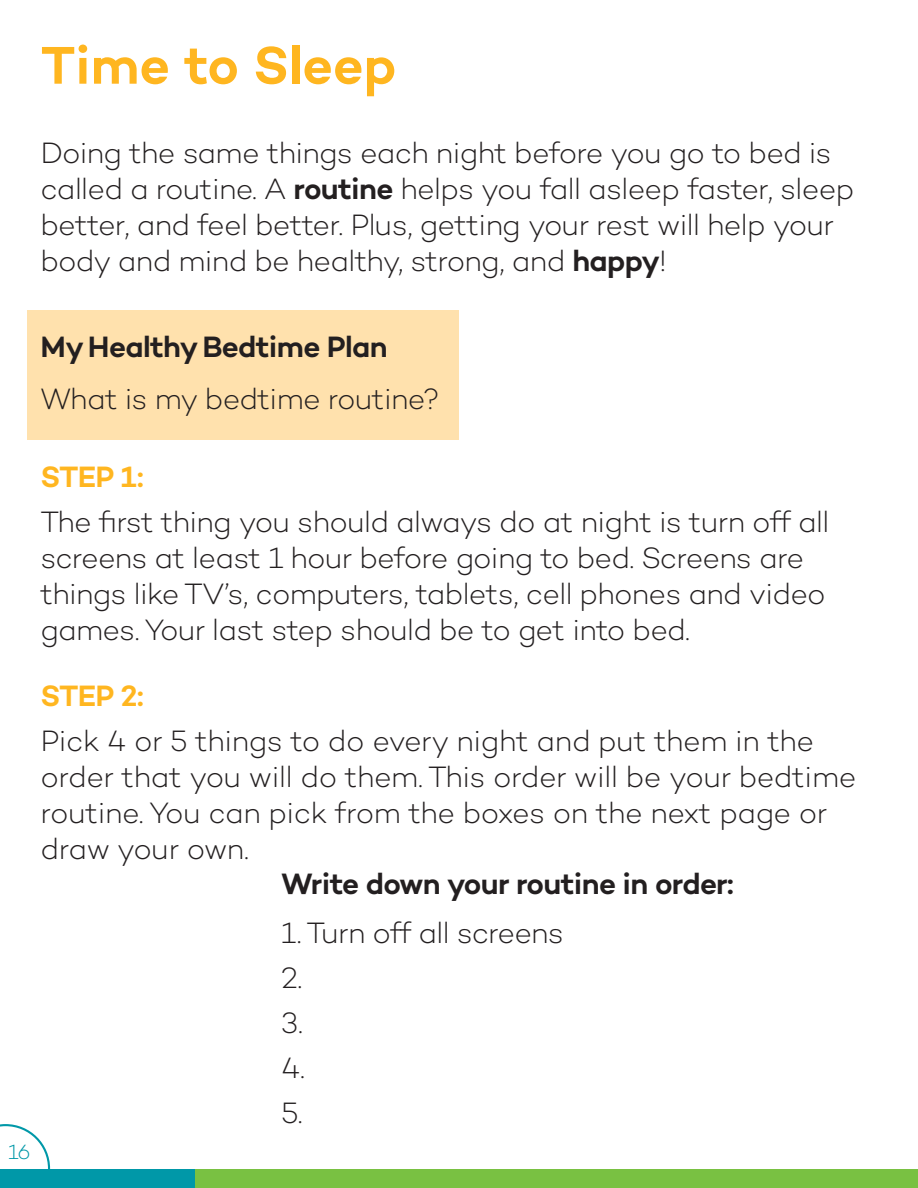
<style>
.page{position:relative;width:918px;height:1188px;background:#fff}
.page>*{position:absolute;margin:0;border:0;box-sizing:border-box;transform-origin:0 0}
.t1{font:600 54px "Campton";letter-spacing:-.005em;color:#ffb620}
.t2{font:300 30px/36px "Campton";letter-spacing:-.02em;color:#231f20}
.t3{font:600 30px "Campton";letter-spacing:-.02em;color:#231f20}
.t4{font:600 30px "Campton";letter-spacing:-.03em;color:#ffb620}
.t5{font:300 21px "Campton";color:#0098a8}
.s1{font-weight:600}
</style>
<div class="page">
<div style="left:195px;top:1169px;width:723px;height:19px;background:#79c142"></div>
<div style="left:0;top:1169px;width:195px;height:19px;background:#0098a8"></div>
<svg style="left:0;top:1124px;width:50px;height:45px"></svg>
<div style="left:28px;top:311px;width:431px;height:129px;background:#ffe1ad"></div>
<h2 class="t1" style="left:40px;top:31px;width:357px">Time to Sleep</h2>
<p class="t2" style="left:40px;top:134px;width:815px">Doing the same things each night before you go to bed is called a routine. A <span class="s1">routine</span> helps you fall asleep faster, sleep better, and feel better. Plus, getting your rest will help your body and mind be healthy, strong, and <span class="s1">happy</span>!</p>
<h3 class="t3" style="left:40px;top:328px;width:349px">My Healthy Bedtime Plan</h3>
<p class="t2" style="left:40px;top:381px;width:401px">What is my bedtime routine?</p>
<p class="t5" style="left:8px;top:1139px;width:24px">16</p>
<h3 class="t4" style="left:40px;top:458px;width:105px">STEP 1:</h3>
<p class="t2" style="left:40px;top:504px;width:790px">The first thing you should always do at night is turn off all screens at least 1 hour before going to bed. Screens are things like TV’s, computers, tablets, cell phones and video games. Your last step should be to get into bed.</p>
<h3 class="t4" style="left:40px;top:677px;width:105px">STEP 2:</h3>
<p class="t2" style="left:40px;top:723px;width:817px">Pick 4 or 5 things to do every night and put them in the order that you will do them. This order will be your bedtime routine. You can pick from the boxes on the next page or draw your own.</p>
<h3 class="t3" style="left:281px;top:864px;width:454px">Write down your routine in order:</h3>
<p class="t2" style="left:281px;top:914px;width:284px">1. Turn off all screens</p>
<p class="t2" style="left:281px;top:959px;width:23px">2.</p>
<p class="t2" style="left:281px;top:1004px;width:23px">3.</p>
<p class="t2" style="left:281px;top:1049px;width:25px">4.</p>
<p class="t2" style="left:281px;top:1094px;width:23px">5.</p>
</div>
